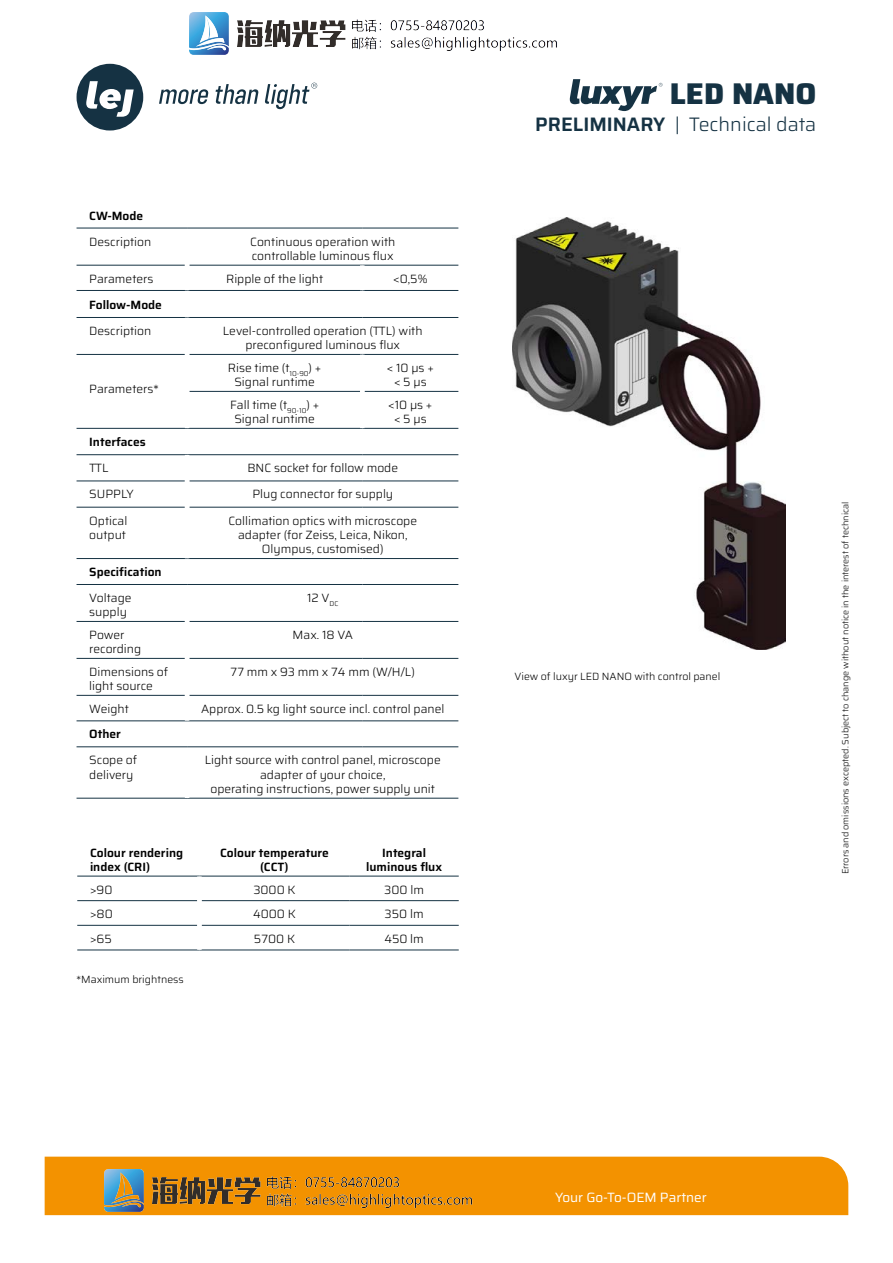
<style>
.page{position:relative;width:893px;height:1263px;background:#fff}
.page>*{position:absolute;margin:0;border:0;box-sizing:border-box;transform-origin:0 0}
.t1{font:800 30px "Saira";color:#153243}
.t2{font:300 19.5px "Saira";color:#153243}
.t3{font:13.5px "Saira";color:#fff}
.t4{font:300 12px/14.4px "Saira";color:#000;text-align:center}
.t5{font:600 12px/14.4px "Saira";color:#000;text-align:center}
.t6{font:300 10.5px "Saira";color:#000}
.t7{font:300 9px "Saira";color:#000}
.s1{font-weight:600}
</style>
<div class="page">
<hr style="left:77px;top:265px;width:108px;height:1px;background:#153243">
<hr style="left:189px;top:265px;width:173px;height:1px;background:#153243">
<hr style="left:362px;top:265px;width:96px;height:1px;background:#153243">
<hr style="left:77px;top:290px;width:110px;height:1px;background:#153243">
<hr style="left:187px;top:290px;width:175px;height:1px;background:#153243">
<hr style="left:362px;top:290px;width:96px;height:1px;background:#153243">
<hr style="left:77px;top:317px;width:110px;height:1px;background:#153243">
<hr style="left:187px;top:317px;width:175px;height:1px;background:#153243">
<hr style="left:362px;top:317px;width:96px;height:1px;background:#153243">
<hr style="left:77px;top:354px;width:108px;height:1px;background:#153243">
<hr style="left:189px;top:354px;width:173px;height:1px;background:#153243">
<hr style="left:362px;top:354px;width:96px;height:1px;background:#153243">
<hr style="left:189px;top:391px;width:171px;height:1px;background:#153243">
<hr style="left:365px;top:391px;width:93px;height:1px;background:#153243">
<hr style="left:77px;top:428px;width:110px;height:1px;background:#153243">
<hr style="left:187px;top:428px;width:175px;height:1px;background:#153243">
<hr style="left:362px;top:428px;width:96px;height:1px;background:#153243">
<hr style="left:77px;top:454px;width:110px;height:1px;background:#153243">
<hr style="left:187px;top:454px;width:175px;height:1px;background:#153243">
<hr style="left:362px;top:454px;width:96px;height:1px;background:#153243">
<hr style="left:77px;top:481px;width:108px;height:1px;background:#153243">
<hr style="left:189px;top:481px;width:173px;height:1px;background:#153243">
<hr style="left:362px;top:481px;width:96px;height:1px;background:#153243">
<hr style="left:77px;top:507px;width:108px;height:1px;background:#153243">
<hr style="left:189px;top:507px;width:173px;height:1px;background:#153243">
<hr style="left:362px;top:507px;width:96px;height:1px;background:#153243">
<hr style="left:77px;top:558px;width:110px;height:1px;background:#153243">
<hr style="left:187px;top:558px;width:175px;height:1px;background:#153243">
<hr style="left:362px;top:558px;width:96px;height:1px;background:#153243">
<hr style="left:77px;top:621px;width:108px;height:1px;background:#153243">
<hr style="left:189px;top:621px;width:173px;height:1px;background:#153243">
<hr style="left:362px;top:621px;width:96px;height:1px;background:#153243">
<hr style="left:77px;top:658px;width:108px;height:1px;background:#153243">
<hr style="left:189px;top:658px;width:173px;height:1px;background:#153243">
<hr style="left:362px;top:658px;width:96px;height:1px;background:#153243">
<hr style="left:77px;top:695px;width:108px;height:1px;background:#153243">
<hr style="left:189px;top:695px;width:173px;height:1px;background:#153243">
<hr style="left:362px;top:695px;width:96px;height:1px;background:#153243">
<hr style="left:77px;top:721px;width:110px;height:1px;background:#153243">
<hr style="left:187px;top:721px;width:175px;height:1px;background:#153243">
<hr style="left:362px;top:721px;width:96px;height:1px;background:#153243">
<hr style="left:77px;top:798px;width:110px;height:1px;background:#153243">
<hr style="left:187px;top:798px;width:175px;height:1px;background:#153243">
<hr style="left:362px;top:798px;width:96px;height:1px;background:#153243">
<div style="left:360px;top:265px;width:5px;height:25px;background:#fff"></div>
<hr style="left:77px;top:228px;width:110px;height:1px;background:#153243">
<hr style="left:187px;top:228px;width:175px;height:1px;background:#153243">
<hr style="left:362px;top:228px;width:96px;height:1px;background:#153243">
<hr style="left:77px;top:584px;width:110px;height:1px;background:#153243">
<hr style="left:187px;top:584px;width:175px;height:1px;background:#153243">
<hr style="left:362px;top:584px;width:96px;height:1px;background:#153243">
<hr style="left:77px;top:746px;width:110px;height:1px;background:#153243">
<hr style="left:187px;top:746px;width:175px;height:1px;background:#153243">
<hr style="left:362px;top:746px;width:96px;height:1px;background:#153243">
<div style="left:45px;top:1157px;width:803px;height:58px;background:#f39200"></div>
<svg style="left:159px;top:89px;width:50px;height:15px"></svg>
<svg style="left:216px;top:84px;width:43px;height:20px"></svg>
<svg style="left:265px;top:83px;width:52px;height:26px"></svg>
<svg style="left:77px;top:64px;width:66px;height:66px"></svg>
<svg style="left:570px;top:79px;width:92px;height:32px"></svg>
<hr style="left:77px;top:876px;width:122px;height:1px;background:#153243">
<hr style="left:199px;top:876px;width:151px;height:1px;background:#153243">
<hr style="left:350px;top:876px;width:109px;height:1px;background:#153243">
<hr style="left:77px;top:900px;width:120px;height:1px;background:#153243">
<hr style="left:202px;top:900px;width:148px;height:1px;background:#153243">
<hr style="left:350px;top:900px;width:109px;height:1px;background:#153243">
<hr style="left:77px;top:925px;width:120px;height:1px;background:#153243">
<hr style="left:202px;top:925px;width:148px;height:1px;background:#153243">
<hr style="left:350px;top:925px;width:109px;height:1px;background:#153243">
<hr style="left:77px;top:950px;width:122px;height:1px;background:#153243">
<hr style="left:199px;top:950px;width:151px;height:1px;background:#153243">
<hr style="left:350px;top:950px;width:109px;height:1px;background:#153243">
<div style="left:197px;top:876px;width:5px;height:25px;background:#fff"></div>
<img style="left:513px;top:217px;width:272px;height:433px">
<img style="left:190px;top:13px;width:367px;height:41px">
<img style="left:105px;top:1170px;width:376px;height:41px">
<p class="t5" style="left:89px;top:208px;width:55px">CW-Mode</p>
<p class="t4" style="left:89px;top:234px;width:64px">Description</p>
<p class="t4" style="left:250px;top:234px;width:147px;text-align:left">Continuous operation with controllable luminous flux</p>
<p class="t4" style="left:89px;top:271px;width:66px">Parameters</p>
<p class="t4" style="left:226px;top:271px;width:99px">Ripple of the light</p>
<p class="t4" style="left:393px;top:271px;width:36px">&lt;0,5%</p>
<p class="t5" style="left:89px;top:297px;width:74px">Follow-Mode</p>
<p class="t4" style="left:89px;top:323px;width:64px">Description</p>
<p class="t4" style="left:223px;top:323px;width:201px">Level-controlled operation (TTL) with preconfigured luminous flux</p>
<p class="t4" style="left:89px;top:381px;width:71px">Parameters*</p>
<p class="t4" style="left:228px;top:360px;width:95px">Rise time (t<sub>10-90</sub>) +<br>Signal runtime</p>
<p class="t4" style="left:387px;top:360px;width:48px">&lt; 10 μs + &lt; 5 μs</p>
<p class="t4" style="left:230px;top:397px;width:90px">Fall time (t<sub>90-10</sub>) +<br>Signal runtime</p>
<p class="t4" style="left:388px;top:397px;width:46px">&lt;10 μs + &lt; 5 μs</p>
<p class="t5" style="left:89px;top:434px;width:58px">Interfaces</p>
<p class="t4" style="left:89px;top:460px;width:21px">TTL</p>
<p class="t4" style="left:247px;top:460px;width:152px">BNC socket for follow mode</p>
<p class="t4" style="left:89px;top:487px;width:46px">SUPPLY</p>
<p class="t4" style="left:252px;top:487px;width:142px">Plug connector for supply</p>
<p class="t4" style="left:89px;top:513px;width:40px;text-align:left">Optical output</p>
<p class="t4" style="left:228px;top:513px;width:190px">Collimation optics with microscope adapter (for Zeiss, Leica, Nikon,<br>Olympus, customised)</p>
<p class="t5" style="left:89px;top:564px;width:74px">Specification</p>
<p class="t4" style="left:89px;top:590px;width:44px;text-align:left">Voltage supply</p>
<p class="t4" style="left:307px;top:590px;width:33px">12 V<sub>DC</sub></p>
<p class="t4" style="left:89px;top:627px;width:53px;text-align:left">Power recording</p>
<p class="t4" style="left:293px;top:627px;width:62px">Max. 18 VA</p>
<p class="t4" style="left:89px;top:664px;width:80px;text-align:left">Dimensions of light source</p>
<p class="t4" style="left:231px;top:664px;width:186px">77 mm x 93 mm x 74 mm (W/H/L)</p>
<p class="t4" style="left:89px;top:701px;width:41px">Weight</p>
<p class="t4" style="left:201px;top:701px;width:245px">Approx. 0.5 kg light source incl. control panel</p>
<p class="t5" style="left:89px;top:726px;width:33px">Other</p>
<p class="t4" style="left:89px;top:752px;width:49px;text-align:left">Scope of delivery</p>
<p class="t4" style="left:205px;top:752px;width:237px">Light source with control panel, microscope adapter of your choice,<br>operating instructions, power supply unit</p>
<p class="t5" style="left:90px;top:845px;width:95px;text-align:left">Colour rendering index (CRI)</p>
<p class="t5" style="left:220px;top:845px;width:110px">Colour temperature (CCT)</p>
<p class="t5" style="left:366px;top:845px;width:77px">Integral luminous flux</p>
<p class="t4" style="left:90px;top:882px;width:24px">&gt;90</p>
<p class="t4" style="left:253px;top:882px;width:44px">3000 K</p>
<p class="t4" style="left:384px;top:882px;width:41px">300 lm</p>
<p class="t4" style="left:90px;top:906px;width:24px">&gt;80</p>
<p class="t4" style="left:253px;top:906px;width:44px">4000 K</p>
<p class="t4" style="left:385px;top:906px;width:41px">350 lm</p>
<p class="t4" style="left:90px;top:931px;width:23px">&gt;65</p>
<p class="t4" style="left:254px;top:931px;width:43px">5700 K</p>
<p class="t4" style="left:384px;top:931px;width:41px">450 lm</p>
<p class="t6" style="left:77px;top:971px;width:109px">*Maximum brightness</p>
<h1 class="t1" style="left:670px;top:69px;width:148px">LED NANO</h1>
<h2 class="t2" style="left:535px;top:108px;width:283px"><span class="s1">PRELIMINARY</span> | Technical data</h2>
<p class="t6" style="left:514px;top:667px;width:207px">View of luxyr LED NANO with control panel</p>
<p class="t7" style="left:838px;top:874px;width:374px;rotate:-90deg">Errors and omissions excepted. Subject to change without notice in the interest of technical</p>
<p class="t3" style="left:555px;top:1186px;width:153px">Your Go-To-OEM Partner</p>
</div>
